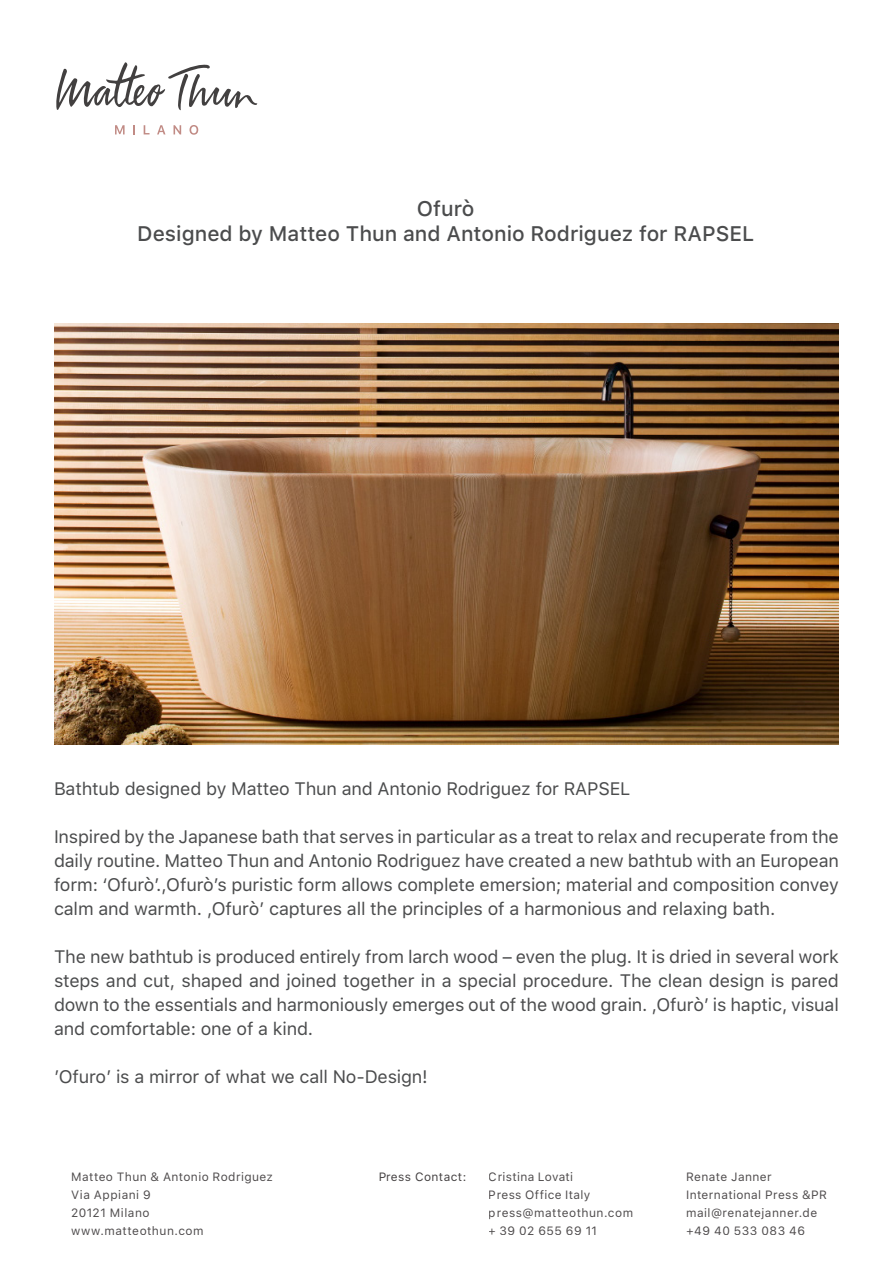
<style>
.page{position:relative;width:893px;height:1263px;background:#fff}
.page>*{position:absolute;margin:0;border:0;box-sizing:border-box;transform-origin:0 0}
.t1{font:500 21px "SF Pro Text";color:#4b4c4d}
.t2{font:18px/24px "SF Pro Text";letter-spacing:-.01em;color:#4b4c4d;text-align:justify}
.t3{font:12px/18px "SF Pro Text";letter-spacing:.035em;color:#231f20}
</style>
<div class="page">
<svg style="left:56px;top:62px;width:201px;height:48px"></svg>
<svg style="left:115px;top:125px;width:10px;height:9px"></svg>
<svg style="left:133px;top:125px;width:2px;height:9px"></svg>
<svg style="left:144px;top:125px;width:6px;height:9px"></svg>
<svg style="left:157px;top:125px;width:8px;height:9px"></svg>
<svg style="left:174px;top:125px;width:7px;height:9px"></svg>
<svg style="left:189px;top:125px;width:9px;height:10px"></svg>
<img style="left:54px;top:324px;width:784px;height:420px">
<p class="t1" style="left:417px;top:193px;width:59px">Ofurò</p>
<p class="t1" style="left:137px;top:218px;width:618px">Designed by Matteo Thun and Antonio Rodriguez for RAPSEL</p>
<p class="t2" style="left:54px;top:778px;width:578px">Bathtub designed by Matteo Thun and Antonio Rodriguez for RAPSEL</p>
<p class="t2" style="left:54px;top:826px;width:786px">Inspired by the Japanese bath that serves in particular as a treat to relax and recuperate from the daily routine. Matteo Thun and Antonio Rodriguez have created a new bathtub with an European form: ‘Ofurò’.‚Ofurò’s puristic form allows complete emersion; material and composition convey calm and warmth. ‚Ofurò’ captures all the principles of a harmonious and relaxing bath.</p>
<p class="t2" style="left:54px;top:946px;width:786px">The new bathtub is produced entirely from larch wood – even the plug. It is dried in several work steps and cut, shaped and joined together in a special procedure. The clean design is pared down to the essentials and harmoniously emerges out of the wood grain. ‚Ofurò’ is haptic, visual and comfortable: one of a kind.</p>
<p class="t2" style="left:54px;top:1066px;width:375px">’Ofuro’ is a mirror of what we call No-Design!</p>
<p class="t3" style="left:71px;top:1168px;width:203px">Matteo Thun &amp; Antonio Rodriguez<br>Via Appiani 9<br>20121 Milano www.matteothun.com</p>
<p class="t3" style="left:489px;top:1168px;width:146px">Cristina Lovati<br>Press Office Italy press@matteothun.com + 39 02 655 69 11</p>
<p class="t3" style="left:378px;top:1168px;width:90px">Press Contact:</p>
<p class="t3" style="left:686px;top:1168px;width:142px">Renate Janner<br>International Press &amp;PR mail@renatejanner.de +49 40 533 083 46</p>
</div>
